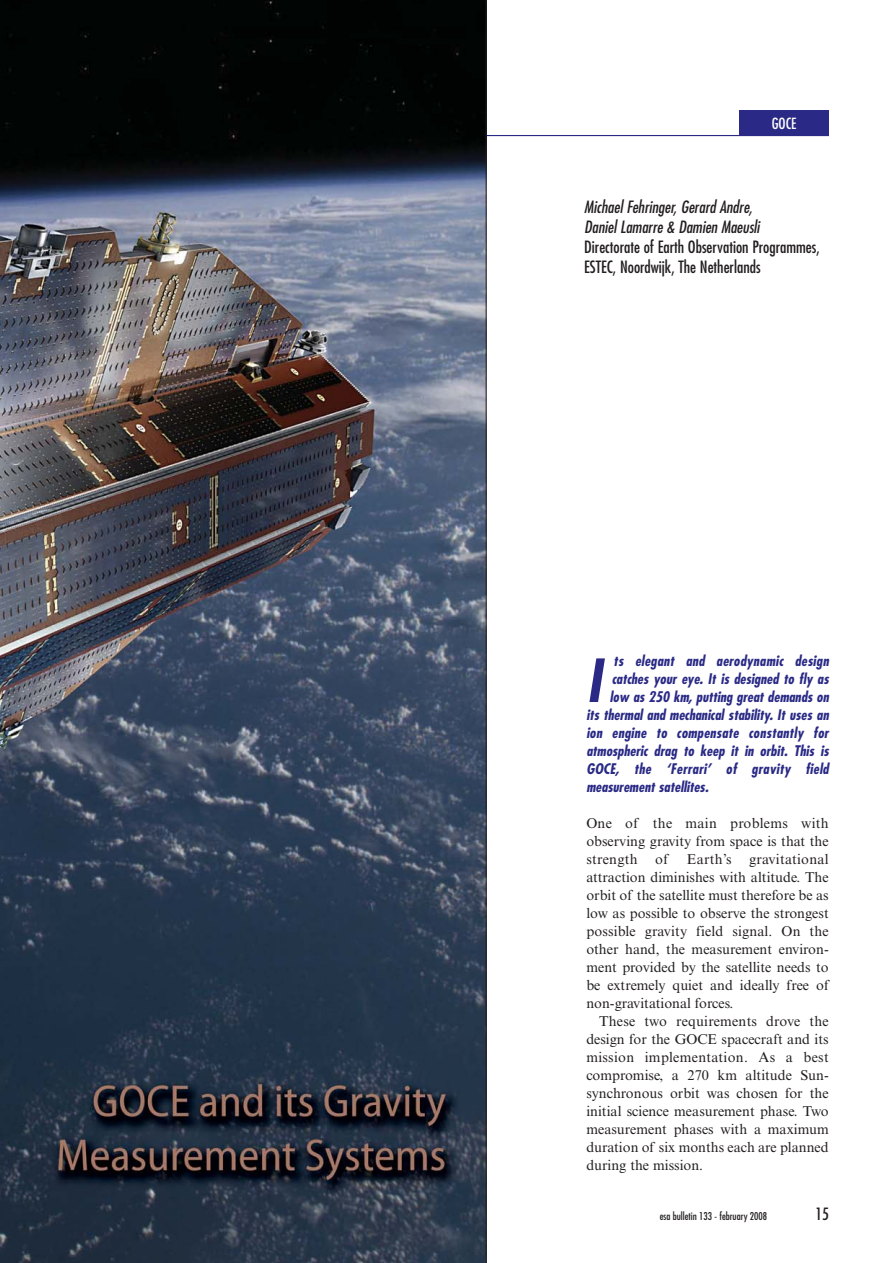
<style>
.page{position:relative;width:893px;height:1263px;background:#fff}
.page>*{position:absolute;margin:0;border:0;box-sizing:border-box;transform-origin:0 0}
.t1{font:italic 700 condensed 57.9px "Futura Std";color:#2a2a86}
.t2{font:condensed 16.5px/19.8px "Futura Std";color:#231f20}
.t3{font:italic condensed 16.5px/19.8px "Futura Std";color:#231f20}
.t4{font:condensed 15px "Futura Std";color:#fff}
.t5{font:14.25px/18px "Times New Roman MT Std";color:#231f20;text-align:justify}
.t6{font:italic 700 condensed 14.25px "Futura Std";color:#2a2a86}
.t7{font:italic 700 condensed 14.25px "Futura Std";letter-spacing:.02em;color:#2a2a86}
.t8{font:condensed 10.5px "Futura Std";color:#231f20}
</style>
<div class="page">
<hr style="left:480px;top:135px;width:349px;height:1px;background:#2a2a86">
<div style="left:739px;top:110px;width:90px;height:26px;background:#2a2a86"></div>
<img style="left:0;top:0;width:486px;height:1263px">
<p class="t4" style="left:772px;top:116px;width:26px">GOCE</p>
<p class="t3" style="left:584px;top:199px;width:177px">Michael Fehringer, Gerard Andre,<br>Daniel Lamarre &amp; Damien Maeusli</p>
<p class="t2" style="left:584px;top:238px;width:237px">Directorate of Earth Observation Programmes,<br>ESTEC, Noordwijk, The Netherlands</p>
<h1 class="t1" style="left:586px;top:654px;width:16px">I</h1>
<p class="t7" style="left:613px;top:654px;width:217px">ts elegant and aerodynamic design</p>
<p class="t6" style="left:612px;top:672px;width:219px">catches your eye. It is designed to fly as</p>
<p class="t6" style="left:610px;top:690px;width:220px">low as 250 km, putting great demands on</p>
<p class="t6" style="left:586px;top:708px;width:244px">its thermal and mechanical stability. It uses an</p>
<p class="t7" style="left:586px;top:726px;width:244px">ion engine to compensate constantly for</p>
<p class="t6" style="left:586px;top:744px;width:244px">atmospheric drag to keep it in orbit. This is</p>
<p class="t7" style="left:586px;top:762px;width:244px">GOCE, the ‘Ferrari’ of gravity field</p>
<p class="t6" style="left:586px;top:780px;width:124px">measurement satellites.</p>
<p class="t5" style="left:586px;top:816px;width:244px">One of the main problems with observing gravity from space is that the strength of</p>
<p class="t5" style="left:586px;top:852px;width:244px;text-indent:101px">Earth’s gravitational attraction diminishes with altitude. The orbit of the satellite must therefore be as low as possible to observe the strongest possible gravity field signal. On the other hand, the measurement environ&shy;ment provided by the satellite needs to be extremely quiet and ideally free of non-gravitational forces.</p>
<p class="t5" style="left:586px;top:1014px;width:244px;text-indent:13px">These two requirements drove the design for the GOCE spacecraft and its mission implementation. As a best compromise, a 270 km altitude Sun&shy;synchronous orbit was chosen for the initial science measurement phase. Two measurement phases with a maximum duration of six months each are planned during the mission.</p>
<p class="t8" style="left:660px;top:1211px;width:109px">esa bulletin 133 - february 2008</p>
<p class="t2" style="left:815px;top:1205px;width:15px">15</p>
</div>
